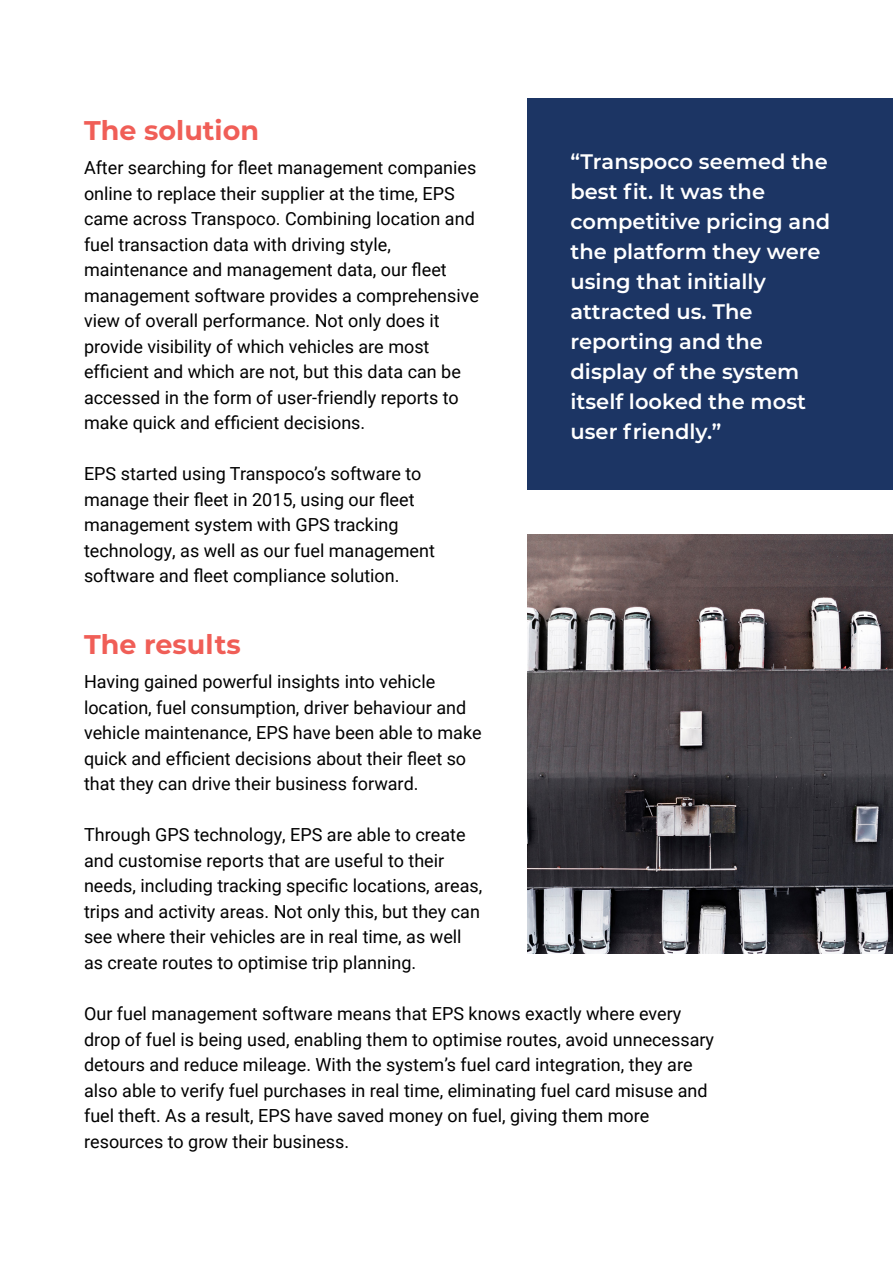
<style>
.page{position:relative;width:893px;height:1263px;background:#fff}
.page>*{position:absolute;margin:0;border:0;box-sizing:border-box;transform-origin:0 0}
.t1{font:700 27px "Montserrat";color:#f05e57}
.t2{font:600 21px/30px "Montserrat";color:#fff}
.t3{font:18px/25.5px "Roboto";color:#000}
</style>
<div class="page">
<div style="left:527px;top:98px;width:366px;height:391px;background:#1c3564"></div>
<img style="left:527px;top:534px;width:366px;height:420px">
<h1 class="t1" style="left:84px;top:111px;width:177px">The solution</h1>
<p class="t3" style="left:84px;top:155px;width:396px">After searching for fleet management companies online to replace their supplier at the time, EPS came across Transpoco. Combining location and fuel transaction data with driving style, maintenance and management data, our fleet management software provides a comprehensive view of overall performance. Not only does it provide visibility of which vehicles are most efficient and which are not, but this data can be accessed in the form of user-friendly reports to make quick and efficient decisions.</p>
<p class="t3" style="left:84px;top:461px;width:352px">EPS started using Transpoco’s software to manage their fleet in 2015, using our fleet management system with GPS tracking technology, as well as our fuel management software and fleet compliance solution.</p>
<p class="t2" style="left:570px;top:145px;width:261px">“Transpoco seemed the best fit. It was the competitive pricing and the platform they were using that initially attracted us. The reporting and the display of the system itself looked the most user friendly.”</p>
<h1 class="t1" style="left:84px;top:624px;width:158px">The results</h1>
<p class="t3" style="left:84px;top:668px;width:399px">Having gained powerful insights into vehicle location, fuel consumption, driver behaviour and vehicle maintenance, EPS have been able to make quick and efficient decisions about their fleet so that they can drive their business forward.</p>
<p class="t3" style="left:84px;top:821px;width:400px">Through GPS technology, EPS are able to create and customise reports that are useful to their needs, including tracking specific locations, areas, trips and activity areas. Not only this, but they can see where their vehicles are in real time, as well as create routes to optimise trip planning.</p>
<p class="t3" style="left:84px;top:1000px;width:631px">Our fuel management software means that EPS knows exactly where every drop of fuel is being used, enabling them to optimise routes, avoid unnecessary detours and reduce mileage. With the system’s fuel card integration, they are also able to verify fuel purchases in real time, eliminating fuel card misuse and fuel theft. As a result, EPS have saved money on fuel, giving them more resources to grow their business.</p>
</div>
